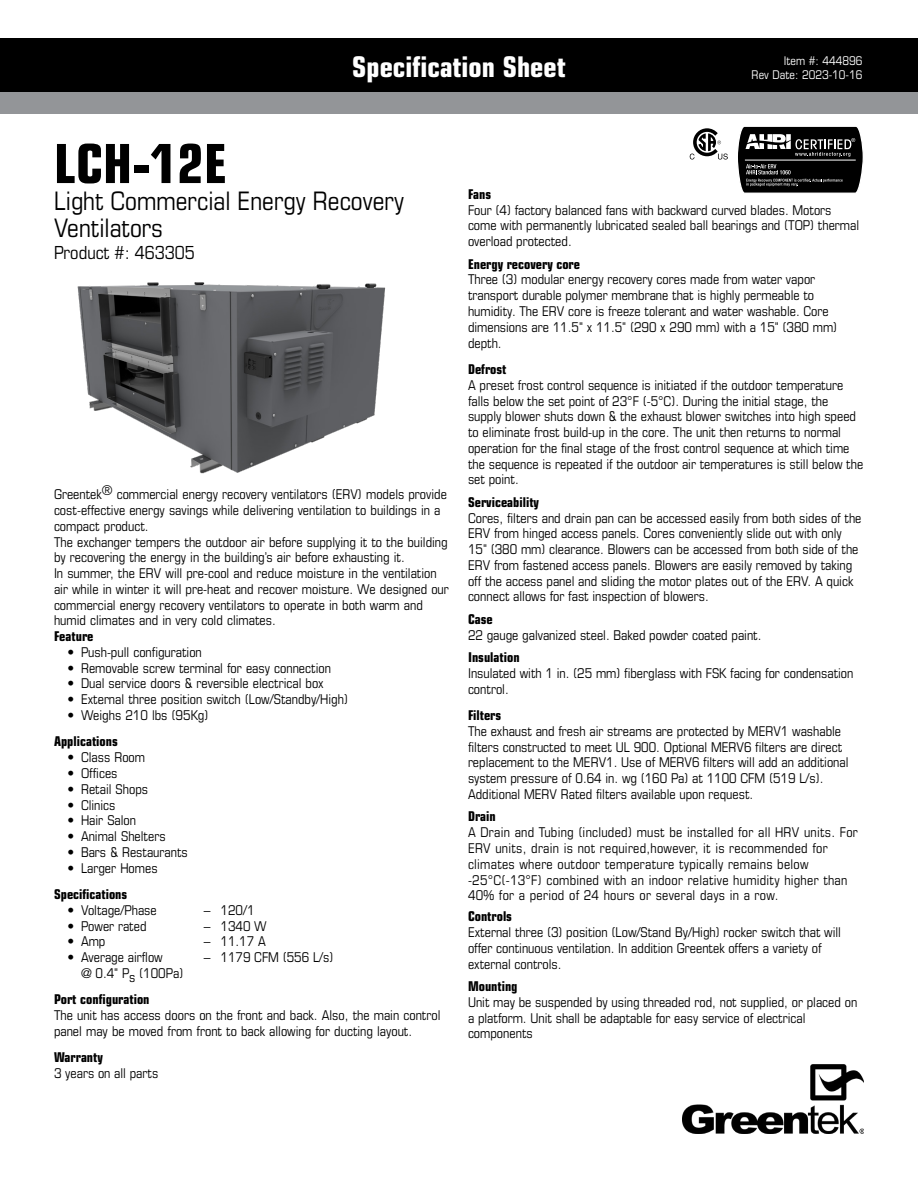
<style>
.page{position:relative;width:918px;height:1188px;background:#fff}
.page>*{position:absolute;margin:0;border:0;box-sizing:border-box;transform-origin:0 0}
.t1{font:700 condensed 54px "Eurostile LT Std";color:#000}
.t2{font:700 condensed 28.5px "Eurostile LT Std";color:#fff}
.t3{font:condensed 25.5px/27px "Eurostile LT Std";color:#000}
.t4{font:condensed 18px "Eurostile LT Std";color:#000}
.t5{font:condensed 13.5px/15.8px "Eurostile LT Std";color:#000}
.t6{font:condensed 13.5px/15.8px "Eurostile LT Std";letter-spacing:.02em;color:#000}
.t7{font:700 condensed 13.5px "Eurostile LT Std";color:#000}
.t8{font:condensed 12px/14.4px "Eurostile LT Std";color:#fff;text-align:right}
</style>
<div class="page">
<div style="left:0;top:38px;width:918px;height:54px;background:#000"></div>
<div style="left:0;top:92px;width:918px;height:21px;background:#939598"></div>
<svg style="left:738px;top:126px;width:125px;height:67px;background:#2f2f2f"></svg>
<svg style="left:690px;top:128px;width:38px;height:32px"></svg>
<img style="left:77px;top:282px;width:309px;height:192px">
<img style="left:683px;top:1065px;width:181px;height:69px">
<h2 class="t2" style="left:352px;top:49px;width:215px">Specification Sheet</h2>
<p class="t8" style="left:752px;top:53px;width:112px">Item #: 444896<br>Rev Date: 2023-10-16</p>
<h1 class="t1" style="left:54px;top:131px;width:175px">LCH-12E</h1>
<h3 class="t3" style="left:54px;top:187px;width:351px">Light Commercial Energy Recovery<br>Ventilators</h3>
<h3 class="t4" style="left:54px;top:241px;width:142px">Product #: 463305</h3>
<p class="t5" style="left:54px;top:486px;width:396px">Greentek® commercial energy recovery ventilators (ERV) models provide cost-effective energy savings while delivering ventilation to buildings in a compact product.<br>The exchanger tempers the outdoor air before supplying it to the building by recovering the energy in the building’s air before exhausting it.<br>In summer, the ERV will pre-cool and reduce moisture in the ventilation air while in winter it will pre-heat and recover moisture. We designed our commercial energy recovery ventilators to operate in both warm and humid climates and in very cold climates.</p>
<p class="t7" style="left:54px;top:628px;width:41px">Feature</p>
<p class="t5" style="left:68px;top:644px;width:136px">• Push-pull configuration</p>
<p class="t5" style="left:68px;top:660px;width:265px">• Removable screw terminal for easy connection</p>
<p class="t5" style="left:68px;top:675px;width:258px">• Dual service doors &amp; reversible electrical box</p>
<p class="t5" style="left:68px;top:691px;width:282px">• External three position switch (Low/Standby/High)</p>
<p class="t5" style="left:68px;top:707px;width:142px">• Weighs 210 lbs (95Kg)</p>
<p class="t7" style="left:54px;top:733px;width:65px">Applications</p>
<p class="t5" style="left:68px;top:749px;width:79px">• Class Room</p>
<p class="t5" style="left:68px;top:765px;width:52px">• Offices</p>
<p class="t5" style="left:68px;top:781px;width:82px">• Retail Shops</p>
<p class="t5" style="left:68px;top:797px;width:50px">• Clinics</p>
<p class="t5" style="left:68px;top:812px;width:70px">• Hair Salon</p>
<p class="t5" style="left:68px;top:828px;width:100px">• Animal Shelters</p>
<p class="t5" style="left:68px;top:844px;width:122px">• Bars &amp; Restaurants</p>
<p class="t5" style="left:68px;top:860px;width:92px">• Larger Homes</p>
<p class="t7" style="left:54px;top:886px;width:75px">Specifications</p>
<p class="t5" style="left:68px;top:902px;width:91px">• Voltage/Phase</p>
<p class="t5" style="left:204px;top:902px;width:52px">– 120/1</p>
<p class="t5" style="left:68px;top:918px;width:81px">• Power rated</p>
<p class="t5" style="left:204px;top:918px;width:64px">– 1340 W</p>
<p class="t5" style="left:68px;top:933px;width:39px">• Amp</p>
<p class="t5" style="left:204px;top:933px;width:63px">– 11.17 A</p>
<p class="t5" style="left:68px;top:949px;width:97px">• Average airflow</p>
<p class="t5" style="left:204px;top:949px;width:131px">– 1179 CFM (556 L/s)</p>
<p class="t5" style="left:81px;top:965px;width:104px">@ 0.4" Ps (100Pa)</p>
<p class="t7" style="left:54px;top:991px;width:97px">Port configuration</p>
<p class="t5" style="left:54px;top:1007px;width:388px">The unit has access doors on the front and back. Also, the main control panel may be moved from front to back allowing for ducting layout.</p>
<p class="t7" style="left:54px;top:1049px;width:51px">Warranty</p>
<p class="t5" style="left:54px;top:1065px;width:106px">3 years on all parts</p>
<p class="t7" style="left:468px;top:186px;width:25px">Fans</p>
<p class="t5" style="left:468px;top:202px;width:393px">Four (4) factory balanced fans with backward curved blades. Motors come with permanently lubricated sealed ball bearings and (TOP) thermal overload protected.</p>
<p class="t7" style="left:468px;top:256px;width:114px">Energy recovery core</p>
<p class="t5" style="left:468px;top:272px;width:371px">Three (3) modular energy recovery cores made from water vapor transport durable polymer membrane that is highly permeable to humidity. The ERV core is freeze tolerant and water washable. Core dimensions are 11.5" x 11.5" (290 x 290 mm) with a 15" (380 mm) depth.</p>
<p class="t7" style="left:468px;top:361px;width:40px">Defrost</p>
<p class="t5" style="left:468px;top:377px;width:397px">A preset frost control sequence is initiated if the outdoor temperature falls below the set point of 23°F (-5°C). During the initial stage, the supply blower shuts down &amp; the exhaust blower switches into high speed to eliminate frost build-up in the core. The unit then returns to normal operation for the final stage of the frost control sequence at which time the sequence is repeated if the outdoor air temperatures is still below the set point.</p>
<p class="t7" style="left:468px;top:494px;width:73px">Serviceability</p>
<p class="t5" style="left:468px;top:510px;width:395px">Cores, filters and drain pan can be accessed easily from both sides of the ERV from hinged access panels. Cores conveniently slide out with only 15" (380 mm) clearance. Blowers can be accessed from both side of the ERV from fastened access panels. Blowers are easily removed by taking off the access panel and sliding the motor plates out of the ERV. A quick connect allows for fast inspection of blowers.</p>
<p class="t7" style="left:468px;top:611px;width:26px">Case</p>
<p class="t5" style="left:468px;top:627px;width:295px">22 gauge galvanized steel. Baked powder coated paint.</p>
<p class="t7" style="left:468px;top:649px;width:53px">Insulation</p>
<p class="t5" style="left:468px;top:665px;width:387px">Insulated with 1 in. (25 mm) fiberglass with FSK facing for condensation control.</p>
<p class="t7" style="left:468px;top:707px;width:35px">Filters</p>
<p class="t5" style="left:468px;top:723px;width:382px">The exhaust and fresh air streams are protected by MERV1 washable filters constructed to meet UL 900. Optional MERV6 filters are direct replacement to the MERV1. Use of MERV6 filters will add an additional system pressure of 0.64 in. wg (160 Pa) at 1100 CFM (519 L/s).<br>Additional MERV Rated filters available upon request.</p>
<p class="t7" style="left:468px;top:808px;width:29px">Drain</p>
<p class="t6" style="left:468px;top:824px;width:391px">A Drain and Tubing (included) must be installed for all HRV units. For ERV units, drain is not required,however, it is recommended for climates where outdoor temperature typically remains below -25°C(-13°F) combined with an indoor relative humidity higher than 40% for a period of 24 hours or several days in a row.</p>
<p class="t7" style="left:468px;top:908px;width:46px">Controls</p>
<p class="t5" style="left:468px;top:924px;width:375px">External three (3) position (Low/Stand By/High) rocker switch that will offer continuous ventilation. In addition Greentek offers a variety of external controls.</p>
<p class="t7" style="left:468px;top:978px;width:51px">Mounting</p>
<p class="t5" style="left:468px;top:994px;width:391px">Unit may be suspended by using threaded rod, not supplied, or placed on a platform. Unit shall be adaptable for easy service of electrical components</p>
</div>
